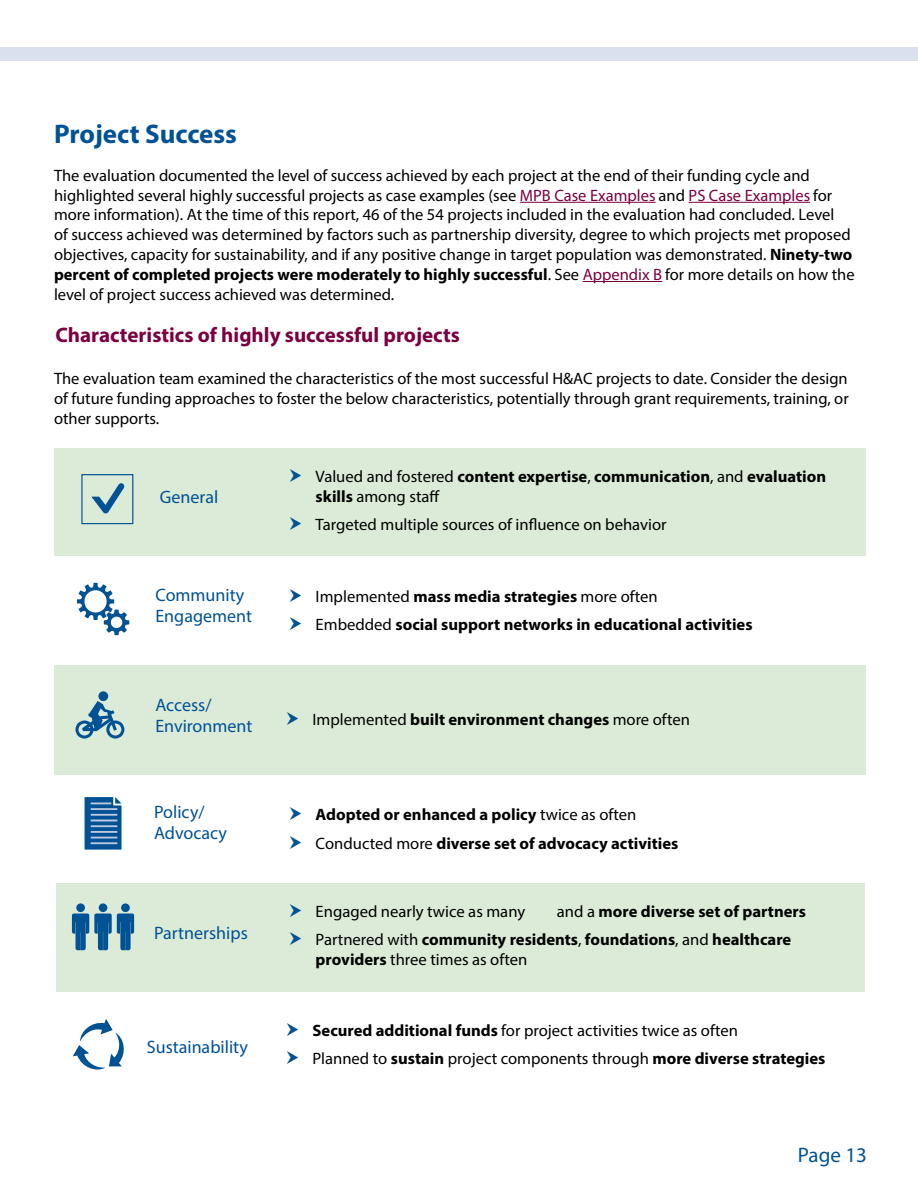
<style>
.page{position:relative;width:918px;height:1188px;background:#fff}
.page>*{position:absolute;margin:0;border:0;box-sizing:border-box;transform-origin:0 0}
.t1{font:700 27px "Myriad Pro";color:#005295}
.t2{font:700 21px "Myriad Pro";color:#7c0040}
.t3{font:21px "Myriad Pro";color:#005295}
.t4{font:18px/21.6px "Myriad Pro";color:#005295}
.t5{font:16.5px/19.8px "Myriad Pro";color:#000}
.t6{font:700 16.5px/28.3px "Myriad Pro";color:#000}
.s1{color:#7c0040}
.s2{font-weight:700}
.s3{font-weight:400}
</style>
<div class="page">
<div style="left:0;top:48px;width:918px;height:13px;background:#dbe0ee"></div>
<hr style="left:520px;top:202px;width:136px;height:1px;background:#7c0040">
<hr style="left:689px;top:202px;width:121px;height:1px;background:#7c0040">
<hr style="left:583px;top:281px;width:79px;height:1px;background:#7c0040">
<div style="left:57px;top:882px;width:808px;height:110px;background:#dbebd7"></div>
<div style="left:54px;top:665px;width:812px;height:111px;background:#dbebd7"></div>
<svg style="left:75px;top:691px;width:49px;height:48px"></svg>
<div style="left:99px;top:903px;width:8px;height:9px;background:#005295;border-radius:50%"></div>
<div style="left:76px;top:903px;width:9px;height:9px;background:#005295;border-radius:50%"></div>
<div style="left:121px;top:903px;width:9px;height:9px;background:#005295;border-radius:50%"></div>
<svg style="left:72px;top:914px;width:62px;height:36px"></svg>
<svg style="left:73px;top:1019px;width:51px;height:51px"></svg>
<div style="left:56px;top:776px;width:811px;height:107px;background:#fff"></div>
<svg style="left:85px;top:797px;width:37px;height:53px;background:#3171a8"></svg>
<svg style="left:77px;top:583px;width:52px;height:52px"></svg>
<div style="left:54px;top:448px;width:811px;height:108px;background:#dbebd7"></div>
<svg style="left:91px;top:483px;width:34px;height:31px"></svg>
<div style="left:81px;top:474px;width:52px;height:50px;border:1px solid #005295"></div>
<h1 class="t1" style="left:54px;top:116px;width:184px">Project Success</h1>
<p class="t5" style="left:54px;top:165px;width:802px">The evaluation documented the level of success achieved by each project at the end of their funding cycle and highlighted several highly successful projects as case examples (see <span class="s1">MPB Case Examples</span> and <span class="s1">PS Case Examples</span> for more information). At the time of this report, 46 of the 54 projects included in the evaluation had concluded. Level<br>of success achieved was determined by factors such as partnership diversity, degree to which projects met proposed objectives, capacity for sustainability, and if any positive change in target population was demonstrated. <span class="s2">Ninety-two percent of completed projects were moderately to highly successful</span>. See <span class="s1">Appendix B</span> for more details on how the level of project success achieved was determined.</p>
<p class="t2" style="left:56px;top:321px;width:406px">Characteristics of highly successful projects</p>
<p class="t5" style="left:54px;top:369px;width:796px;text-align:justify">The evaluation team examined the characteristics of the most successful H&amp;AC projects to date. Consider the design of future funding approaches to foster the below characteristics, potentially through grant requirements, training, or other supports.</p>
<p class="t4" style="left:160px;top:486px;width:60px">General</p>
<p class="t4" style="left:155px;top:584px;width:98px">Community<br>Engagement</p>
<p class="t4" style="left:155px;top:694px;width:98px">Access/<br>Environment</p>
<p class="t4" style="left:154px;top:801px;width:74px">Policy/<br>Advocacy</p>
<p class="t4" style="left:154px;top:922px;width:95px">Partnerships</p>
<p class="t4" style="left:147px;top:1036px;width:102px">Sustainability</p>
<p class="t6" style="left:316px;top:466px;width:512px;line-height:19.8px"><span class="s3">Valued and fostered</span> content expertise<span class="s3">,</span> communication<span class="s3">, and</span> evaluation skills <span class="s3">among staff</span></p>
<p class="t5" style="left:316px;top:514px;width:352px">Targeted multiple sources of influence on behavior</p>
<p class="t6" style="left:316px;top:582px;width:438px"><span class="s3">Implemented</span> mass media strategies <span class="s3">more often<br>Embedded</span> social support networks in educational activities</p>
<p class="t6" style="left:312px;top:704px;width:379px"><span class="s3">Implemented</span> built environment changes <span class="s3">more often</span></p>
<p class="t6" style="left:316px;top:800px;width:364px">Adopted or enhanced a policy <span class="s3">twice as often<br>Conducted more</span> diverse set of advocacy activities</p>
<p class="t6" style="left:316px;top:897px;width:492px;text-indent:241px"><span class="s3">and a</span> more diverse set of partners<br><span class="s3">Partnered with</span> community residents<span class="s3">,</span> foundations<span class="s3">, and</span> healthcare</p>
<p class="t5" style="left:316px;top:949px;width:213px"><span class="s2">providers</span> three times as often</p>
<p class="t5" style="left:316px;top:901px;width:211px">Engaged nearly twice as many</p>
<p class="t5" style="left:312px;top:1016px;width:514px;line-height:28.3px"><span class="s2">Secured additional funds</span> for project activities twice as often<br>Planned to <span class="s2">sustain</span> project components through <span class="s2">more diverse strategies</span></p>
<p class="t3" style="left:798px;top:1142px;width:71px">Page 13</p>
</div>
